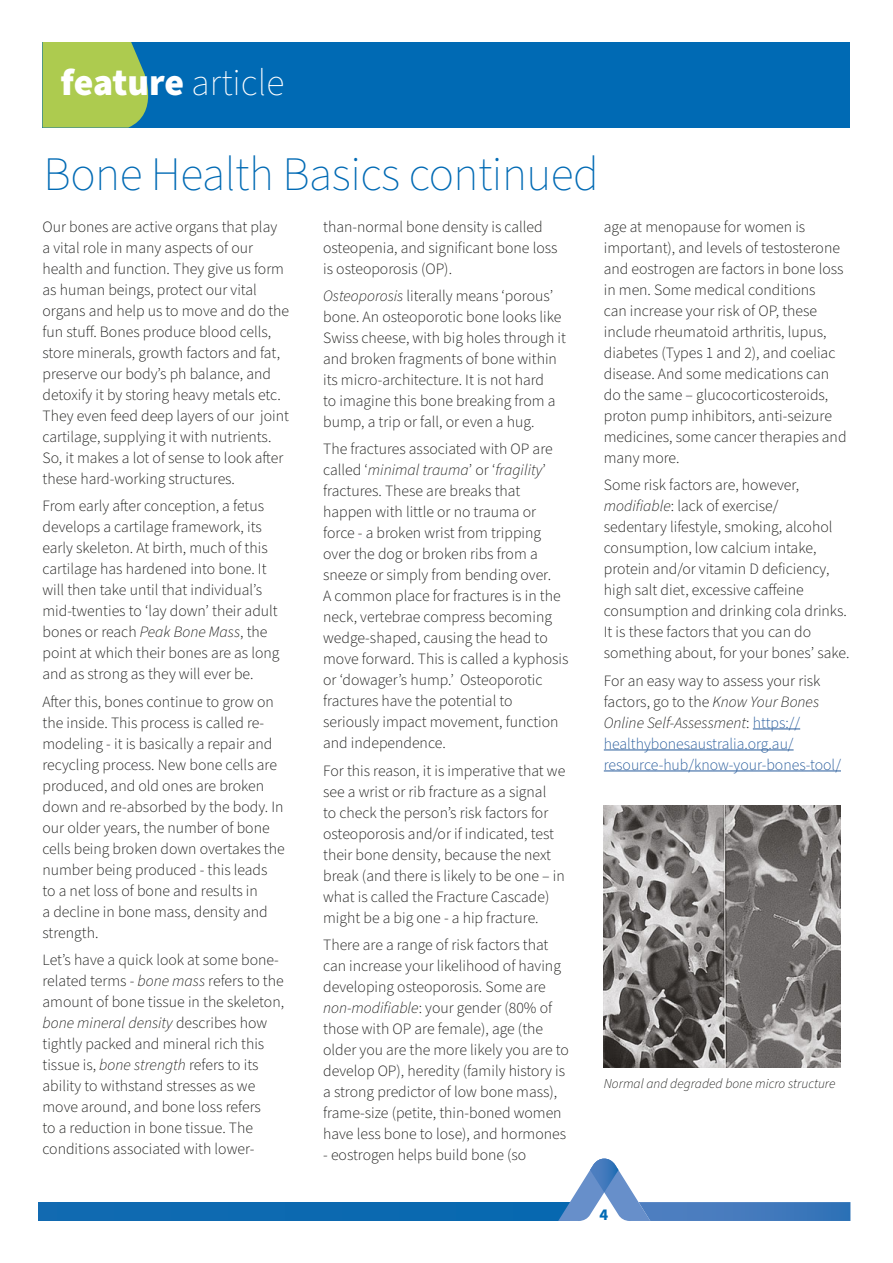
<style>
.page{position:relative;width:893px;height:1263px;background:#fff}
.page>*{position:absolute;margin:0;border:0;box-sizing:border-box;transform-origin:0 0}
.t1{font:200 48px "Source Sans Pro";letter-spacing:-.01em;color:#006ab4}
.t2{font:900 37.5px "Source Sans Pro";letter-spacing:-.01em;color:#fff}
.t3{font:700 16.5px "Source Sans Pro";color:#006ab4}
.t4{font:300 15.75px/21px "Source Sans Pro";color:#1d1d1b}
.t5{font:300 15.75px/21px "Source Sans Pro";color:#275b9b}
.t6{font:italic 300 13.5px "Source Sans Pro";color:#1d1d1b}
.s1{font-weight:200}
.s2{font-style:italic}
.s3{color:#1d1d1b}
.s4{font-style:italic;color:#1d1d1b}
</style>
<div class="page">
<div style="left:43px;top:43px;width:807px;height:85px;background:#006ab4"></div>
<svg style="left:43px;top:43px;width:106px;height:85px;background:#a1c455"></svg>
<div style="left:38px;top:1202px;width:532px;height:19px;background:#0c69b0"></div>
<svg style="left:558px;top:1158px;width:292px;height:63px"></svg>
<hr style="left:753px;top:728px;width:47px;height:1px;background:#275b9b">
<hr style="left:604px;top:749px;width:190px;height:1px;background:#275b9b">
<hr style="left:604px;top:770px;width:237px;height:1px;background:#275b9b">
<img style="left:604px;top:805px;width:237px;height:262px">
<h2 class="t2" style="left:61px;top:56px;width:225px">feature <span class="s1">article</span></h2>
<h1 class="t1" style="left:44px;top:142px;width:557px">Bone Health Basics continued</h1>
<p class="t4" style="left:43px;top:217px;width:248px">Our bones are active organs that play<br>a vital role in many aspects of our health and function. They give us form as human beings, protect our vital organs and help us to move and do the fun stuff. Bones produce blood cells, store minerals, growth factors and fat, preserve our body’s ph balance, and detoxify it by storing heavy metals etc.<br>They even feed deep layers of our joint cartilage, supplying it with nutrients.<br>So, it makes a lot of sense to look after these hard-working structures.</p>
<p class="t4" style="left:43px;top:496px;width:239px">From early after conception, a fetus develops a cartilage framework, its early skeleton. At birth, much of this cartilage has hardened into bone. It will then take until that individual’s mid-twenties to ‘lay down’ their adult bones or reach <span class="s2">Peak Bone Mass</span>, the point at which their bones are as long and as strong as they will ever be.</p>
<p class="t4" style="left:43px;top:691px;width:244px">After this, bones continue to grow on the inside. This process is called re&shy;modeling - it is basically a repair and recycling process. New bone cells are produced, and old ones are broken down and re-absorbed by the body. In our older years, the number of bone cells being broken down overtakes the number being produced - this leads<br>to a net loss of bone and results in<br>a decline in bone mass, density and strength.</p>
<p class="t4" style="left:43px;top:950px;width:243px">Let’s have a quick look at some bone&shy;related terms - <span class="s2">bone mass</span> refers to the amount of bone tissue in the skeleton, <span class="s2">bone mineral density</span> describes how tightly packed and mineral rich this tissue is, <span class="s2">bone strength</span> refers to its ability to withstand stresses as we move around, and bone loss refers<br>to a reduction in bone tissue. The conditions associated with lower-</p>
<p class="t4" style="left:323px;top:216px;width:236px">than-normal bone density is called osteopenia, and significant bone loss is osteoporosis (OP).</p>
<p class="t4" style="left:323px;top:286px;width:244px"><span class="s2">Osteoporosis</span> literally means ‘porous’ bone. An osteoporotic bone looks like Swiss cheese, with big holes through it and broken fragments of bone within its micro-architecture. It is not hard<br>to imagine this bone breaking from a bump, a trip or fall, or even a hug.</p>
<p class="t4" style="left:323px;top:439px;width:247px">The fractures associated with OP are called ‘<span class="s2">minimal trauma</span>’ or ‘<span class="s2">fragility</span>’ fractures. These are breaks that happen with little or no trauma or force - a broken wrist from tripping over the dog or broken ribs from a sneeze or simply from bending over.<br>A common place for fractures is in the neck, vertebrae compress becoming wedge-shaped, causing the head to move forward. This is called a kyphosis or ‘dowager’s hump.’ Osteoporotic fractures have the potential to seriously impact movement, function and independence.</p>
<p class="t4" style="left:323px;top:760px;width:244px">For this reason, it is imperative that we see a wrist or rib fracture as a signal<br>to check the person’s risk factors for osteoporosis and/or if indicated, test their bone density, because the next break (and there is likely to be one – in what is called the Fracture Cascade) might be a big one - a hip fracture.</p>
<p class="t4" style="left:323px;top:935px;width:247px">There are a range of risk factors that can increase your likelihood of having developing osteoporosis. Some are <span class="s2">non-modifiable</span>: your gender (80% of those with OP are female), age (the older you are the more likely you are to develop OP), heredity (family history is a strong predictor of low bone mass), frame-size (petite, thin-boned women have less bone to lose), and hormones</p>
<p class="t4" style="left:323px;top:1145px;width:205px">- eostrogen helps build bone (so</p>
<p class="t4" style="left:604px;top:217px;width:244px">age at menopause for women is important), and levels of testosterone and eostrogen are factors in bone loss in men. Some medical conditions<br>can increase your risk of OP, these include rheumatoid arthritis, lupus, diabetes (Types 1 and 2), and coeliac disease. And some medications can do the same – glucocorticosteroids, proton pump inhibitors, anti-seizure medicines, some cancer therapies and many more.</p>
<p class="t4" style="left:604px;top:475px;width:247px">Some risk factors are, however, <span class="s2">modifiable</span>: lack of exercise/<br>sedentary lifestyle, smoking, alcohol consumption, low calcium intake, protein and/or vitamin D deficiency, high salt diet, excessive caffeine consumption and drinking cola drinks.<br>It is these factors that you can do something about, for your bones’ sake.</p>
<p class="t5" style="left:604px;top:670px;width:239px"><span class="s3">For an easy way to assess your risk factors, go to the</span> <span class="s4">Know Your Bones Online Self-Assessment</span><span class="s3">:</span> https:// healthybonesaustralia.org.au/ resource-hub/know-your-bones-tool/</p>
<p class="t6" style="left:604px;top:1074px;width:233px">Normal and degraded bone micro structure</p>
<p class="t3" style="left:599px;top:1203px;width:10px">4</p>
</div>
